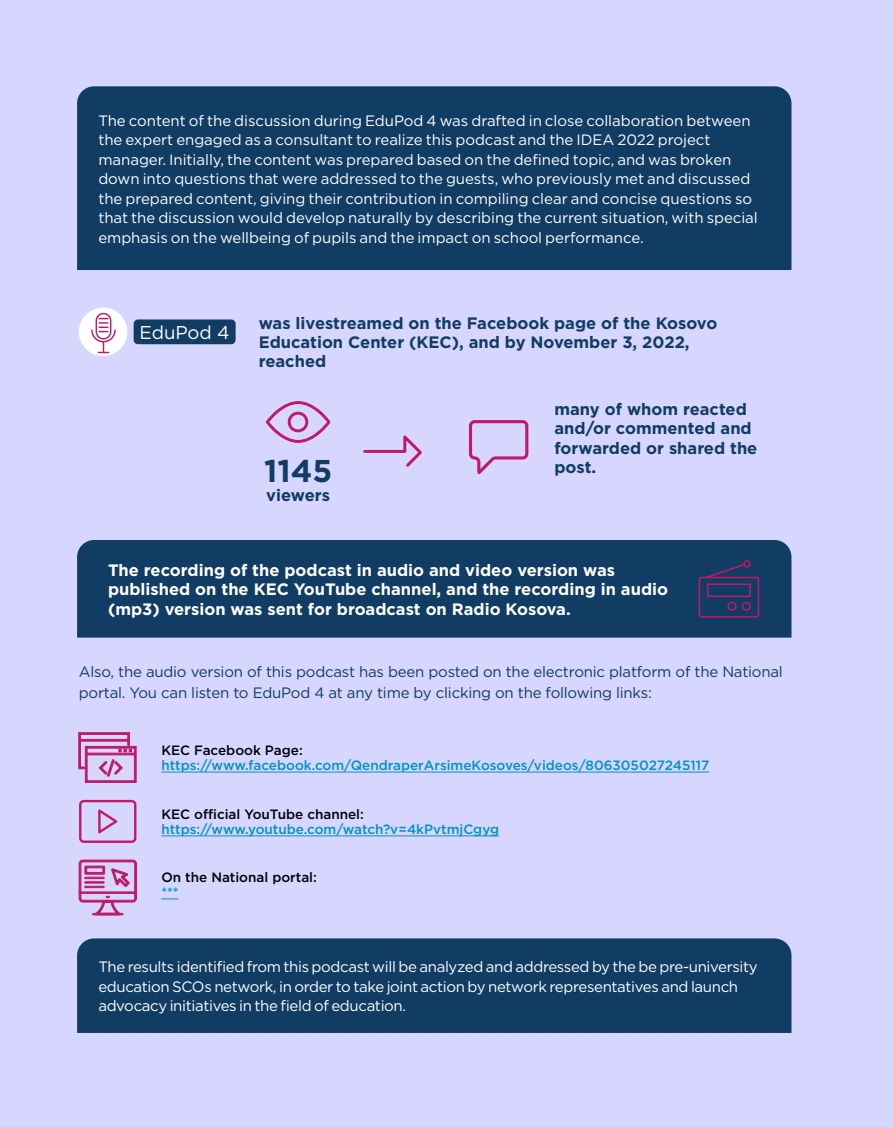
<style>
.page{position:relative;width:893px;height:1127px;background:#d6d6ff}
.page>*{position:absolute;margin:0;border:0;box-sizing:border-box;transform-origin:0 0}
.t1{font:700 31.5px "Gotham";color:#113c63}
.t2{font:18.6px "Gotham";letter-spacing:-.005em;color:#fff}
.t3{font:700 16.5px/19.2px "Gotham";color:#113c63}
.t4{font:700 16.5px/19.2px "Gotham";color:#fff}
.t5{font:15px/19.5px "Gotham";letter-spacing:-.005em;color:#fff}
.t6{font:15px/19.5px "Gotham";letter-spacing:-.025em;color:#fff}
.t7{font:15px/21px "Gotham";letter-spacing:-.015em;color:#113c63}
.t8{font:500 13.5px "Gotham HTF";color:#0092c8}
.t9{font:500 13.5px "Gotham HTF";color:#000}
</style>
<div class="page">
<div style="left:77px;top:86px;width:714px;height:184px;background:#113c63"></div>
<div style="left:134px;top:319px;width:102px;height:25px;background:#113c63;border-radius:4px"></div>
<div style="left:79px;top:307px;width:48px;height:49px;background:#fff;border-radius:50%"></div>
<svg style="left:91px;top:312px;width:25px;height:41px"></svg>
<svg style="left:266px;top:401px;width:65px;height:42px"></svg>
<svg style="left:469px;top:420px;width:59px;height:54px"></svg>
<svg style="left:363px;top:435px;width:59px;height:32px"></svg>
<svg style="left:78px;top:732px;width:59px;height:51px"></svg>
<div style="left:77px;top:938px;width:714px;height:95px;background:#113c63"></div>
<svg style="left:79px;top:800px;width:57px;height:43px"></svg>
<hr style="left:161px;top:835px;width:338px;height:1px;background:#0092c8">
<svg style="left:161px;top:898px;width:18px;height:1px"></svg>
<hr style="left:161px;top:772px;width:548px;height:1px;background:#0092c8">
<div style="left:77px;top:540px;width:714px;height:97px;background:#113c63"></div>
<svg style="left:699px;top:560px;width:60px;height:57px"></svg>
<svg style="left:78px;top:859px;width:59px;height:56px"></svg>
<div style="left:84px;top:886px;width:21px;height:2px;border:1px solid #bf1a66"></div>
<p class="t5" style="left:98px;top:110px;width:661px">The content of the discussion during EduPod 4 was drafted in close collaboration between the expert engaged as a consultant to realize this podcast and the IDEA 2022 project manager. Initially, the content was prepared based on the defined topic, and was broken down into questions that were addressed to the guests, who previously met and discussed the prepared content, giving their contribution in compiling clear and concise questions so that the discussion would develop naturally by describing the current situation, with special emphasis on the wellbeing of pupils and the impact on school performance.</p>
<p class="t2" style="left:140px;top:321px;width:92px">EduPod 4</p>
<p class="t3" style="left:259px;top:313px;width:460px">was livestreamed on the Facebook page of the Kosovo<br>Education Center (KEC), and by November 3, 2022, reached</p>
<h1 class="t1" style="left:264px;top:450px;width:70px">1145</h1>
<p class="t3" style="left:266px;top:485px;width:65px">viewers</p>
<p class="t3" style="left:554px;top:400px;width:204px">many of whom reacted and/or commented and forwarded or shared the post.</p>
<p class="t4" style="left:108px;top:561px;width:562px">The recording of the podcast in audio and video version was published on the KEC YouTube channel, and the recording in audio (mp3) version was sent for broadcast on Radio Kosova.</p>
<p class="t7" style="left:79px;top:661px;width:705px">Also, the audio version of this podcast has been posted on the electronic platform of the National portal. You can listen to EduPod 4 at any time by clicking on the following links:</p>
<p class="t9" style="left:161px;top:742px;width:143px">KEC Facebook Page:</p>
<p class="t8" style="left:161px;top:758px;width:549px">https://www.facebook.com/QendraperArsimeKosoves/videos/806305027245117</p>
<p class="t9" style="left:161px;top:806px;width:204px">KEC official YouTube channel:</p>
<p class="t8" style="left:161px;top:821px;width:339px">https://www.youtube.com/watch?v=4kPvtmjCgyg</p>
<p class="t9" style="left:161px;top:869px;width:157px">On the National portal:</p>
<p class="t8" style="left:161px;top:884px;width:19px">***</p>
<p class="t6" style="left:98px;top:957px;width:661px">The results identified from this podcast will be analyzed and addressed by the be pre-university education SCOs network, in order to take joint action by network representatives and launch advocacy initiatives in the field of education.</p>
</div>
